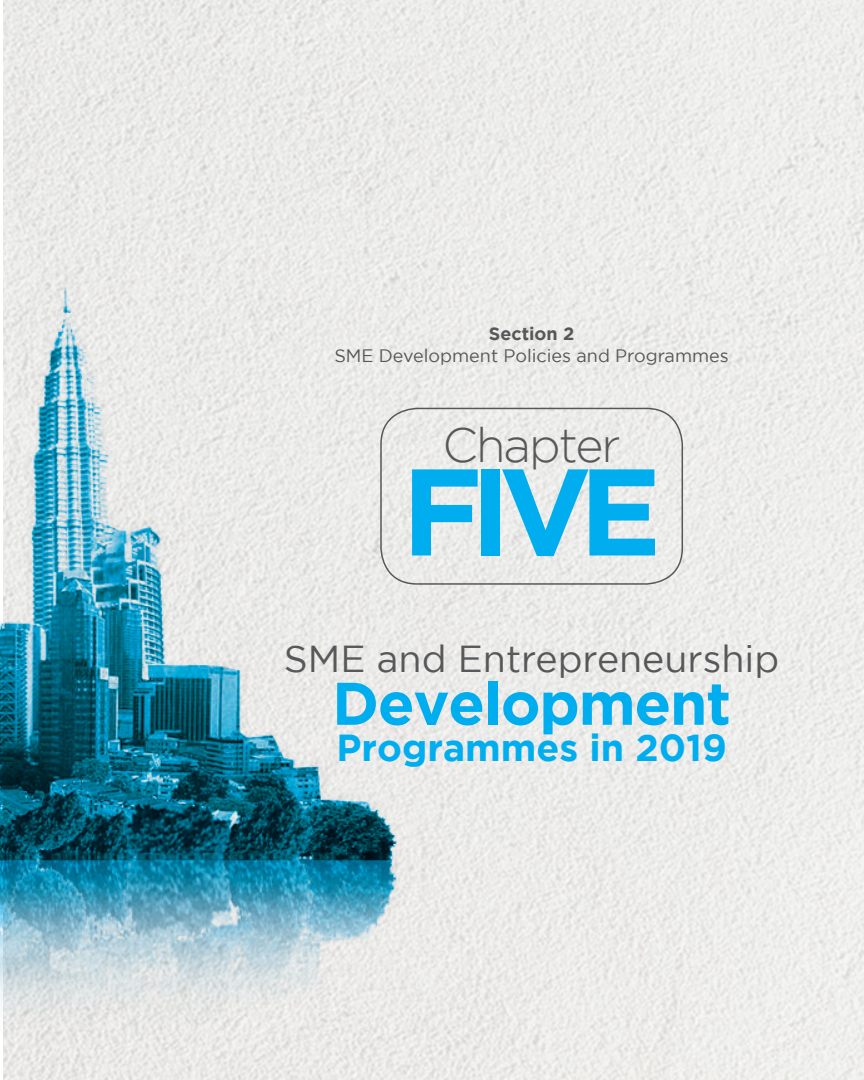
<style>
.page{position:relative;width:864px;height:1080px;background:#fff}
.page>*{position:absolute;margin:0;border:0;box-sizing:border-box;transform-origin:0 0}
.t1{font:700 123px "Gotham";color:#00aeef}
.t2{font:700 60px "Gotham";letter-spacing:-.02em;color:#00aeef}
.t3{font:300 48px "Gotham";letter-spacing:-.04em;color:#57585a}
.t4{font:37.5px "Gotham";color:#57585a}
.t5{font:700 37.5px "Gotham";color:#00aeef}
.t6{font:18px "Gotham";color:#57585a}
.t7{font:700 18px "Gotham";color:#57585a}
</style>
<div class="page">
<img style="left:0;top:0;width:864px;height:1080px">
<div style="left:380px;top:408px;width:303px;height:177px;border:2px solid #57585a;border-radius:36px"></div>
<p class="t7" style="left:489px;top:324px;width:87px">Section 2</p>
<p class="t6" style="left:334px;top:346px;width:396px">SME Development Policies and Programmes</p>
<p class="t3" style="left:443px;top:419px;width:180px">Chapter</p>
<p class="t1" style="left:402px;top:441px;width:261px">FIVE</p>
<p class="t4" style="left:284px;top:638px;width:497px">SME and Entrepreneurship</p>
<p class="t2" style="left:332px;top:669px;width:400px">Development</p>
<p class="t5" style="left:336px;top:726px;width:392px">Programmes in 2019</p>
</div>
